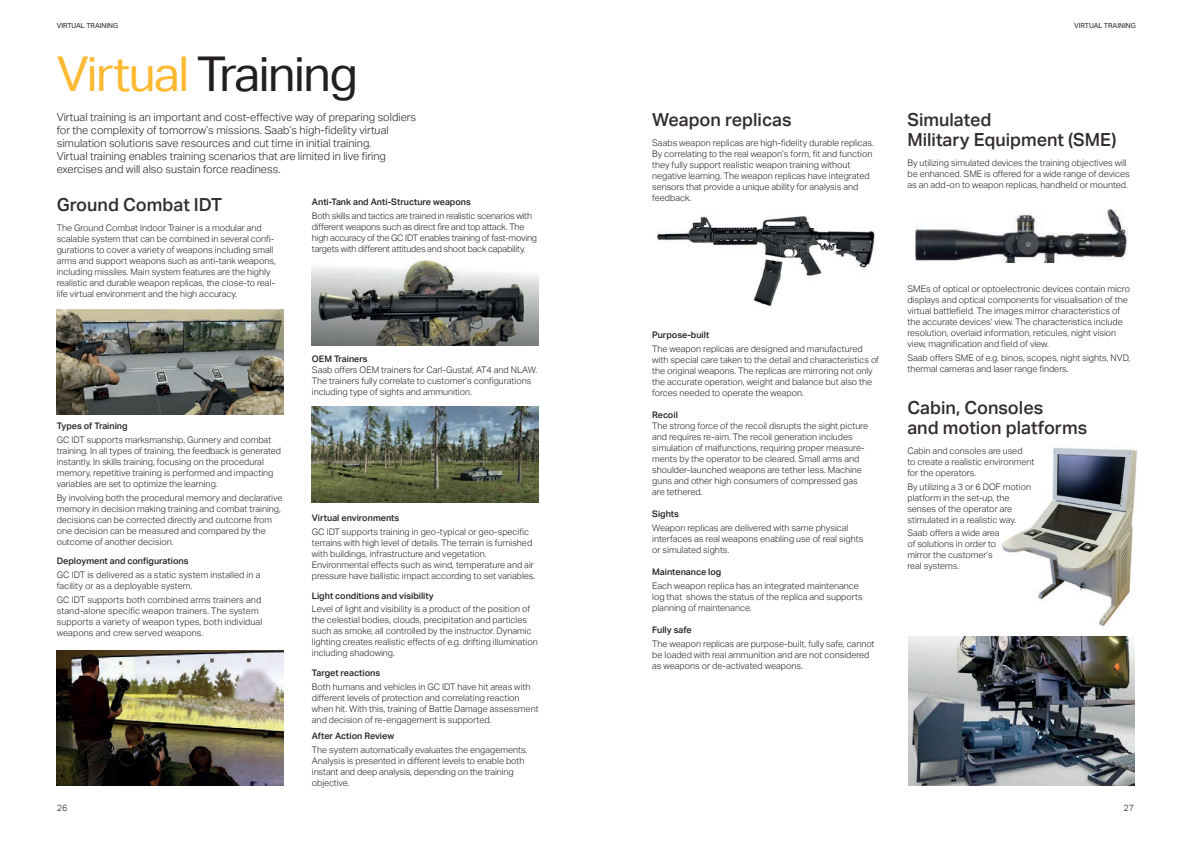
<style>
.page{position:relative;width:1191px;height:842px;background:#fff}
.page>*{position:absolute;margin:0;border:0;box-sizing:border-box;transform-origin:0 0}
.t1{font:48px "Aktiv Grotesk";letter-spacing:-.03em;color:#231f20}
.t2{font:500 18px/20px "Aktiv Grotesk";color:#322d2c}
.t3{font:300 11px/13px "Aktiv Grotesk";color:#231f20}
.t4{font:300 9px/11px "Aktiv Grotesk";color:#231f20}
.t5{font:500 9px "Aktiv Grotesk";color:#231f20}
.t6{font:300 9px/11px "Aktiv Grotesk";letter-spacing:-.02em;color:#231f20}
.t7{font:7px "Aktiv Grotesk";color:#231f20}
.s1{color:#fdb931}
</style>
<div class="page">
<img style="left:1002px;top:447px;width:135px;height:180px">
<img style="left:57px;top:650px;width:226px;height:135px">
<img style="left:312px;top:406px;width:227px;height:96px">
<img style="left:57px;top:309px;width:226px;height:105px">
<img style="left:312px;top:261px;width:227px;height:85px">
<img style="left:657px;top:216px;width:218px;height:91px">
<img style="left:915px;top:210px;width:212px;height:53px">
<img style="left:908px;top:637px;width:226px;height:148px">
<p class="t7" style="left:57px;top:21px;width:63px">VIRTUAL TRAINING</p>
<p class="t7" style="left:1074px;top:21px;width:63px">VIRTUAL TRAINING</p>
<h1 class="t1" style="left:57px;top:46px;width:303px"><span class="s1">Virtual</span> Training</h1>
<p class="t3" style="left:57px;top:111px;width:361px">Virtual training is an important and cost-effective way of preparing soldiers for the complexity of tomorrow’s missions. Saab’s high-fidelity virtual simulation solutions save resources and cut time in initial training.<br>Virtual training enables training scenarios that are limited in live firing exercises and will also sustain force readiness.</p>
<h2 class="t2" style="left:57px;top:195px;width:167px">Ground Combat IDT</h2>
<p class="t4" style="left:57px;top:222px;width:221px">The Ground Combat Indoor Trainer is a modular and scalable system that can be combined in several confi&shy;gurations to cover a variety of weapons including small arms and support weapons such as anti-tank weapons, including missiles. Main system features are the highly realistic and durable weapon replicas, the close-to real&shy;life virtual environment and the high accuracy.</p>
<h2 class="t2" style="left:907px;top:110px;width:210px">Simulated<br>Military Equipment (SME)</h2>
<p class="t4" style="left:907px;top:157px;width:224px">By utilizing simulated devices the training objectives will be enhanced. SME is offered for a wide range of devices as an add-on to weapon replicas, handheld or mounted.</p>
<h2 class="t2" style="left:652px;top:110px;width:141px">Weapon replicas</h2>
<p class="t4" style="left:652px;top:137px;width:223px">Saabs weapon replicas are high-fidelity durable replicas.<br>By correlating to the real weapon’s form, fit and function they fully support realistic weapon training without negative learning. The weapon replicas have integrated sensors that provide a unique ability for analysis and feedback.</p>
<p class="t5" style="left:312px;top:196px;width:160px">Anti-Tank and Anti-Structure weapons</p>
<p class="t6" style="left:312px;top:210px;width:227px">Both skills and tactics are trained in realistic scenarios with different weapons such as direct fire and top attack. The high accuracy of the GC IDT enables training of fast-moving targets with different attitudes and shoot back capability.</p>
<p class="t4" style="left:907px;top:284px;width:224px">SMEs of optical or optoelectronic devices contain micro displays and optical components for visualisation of the virtual battlefield. The images mirror characteristics of the accurate devices’ view. The characteristics include resolution, overlaid information, reticules, night vision view, magnification and field of view.</p>
<p class="t4" style="left:907px;top:353px;width:224px">Saab offers SME of e.g. binos, scopes, night sights, NVD, thermal cameras and laser range finders.</p>
<h2 class="t2" style="left:907px;top:398px;width:181px">Cabin, Consoles<br>and motion platforms</h2>
<p class="t4" style="left:907px;top:445px;width:128px">Cabin and consoles are used<br>to create a realistic environment for the operators.</p>
<p class="t4" style="left:907px;top:481px;width:125px">By utilizing a 3 or 6 DOF motion platform in the set-up, the senses of the operator are stimulated in a realistic way.</p>
<p class="t4" style="left:907px;top:528px;width:94px">Saab offers a wide area of solutions in order to mirror the customer’s real systems.</p>
<p class="t5" style="left:652px;top:330px;width:59px">Purpose-built</p>
<p class="t4" style="left:652px;top:344px;width:228px">The weapon replicas are designed and manufactured with special care taken to the detail and characteristics of the original weapons. The replicas are mirroring not only the accurate operation, weight and balance but also the forces needed to operate the weapon.</p>
<p class="t5" style="left:652px;top:410px;width:27px">Recoil</p>
<p class="t4" style="left:652px;top:421px;width:217px">The strong force of the recoil disrupts the sight picture and requires re-aim. The recoil generation includes simulation of malfunctions, requiring proper measure&shy;ments by the operator to be cleared. Small arms and shoulder-launched weapons are tether less. Machine guns and other high consumers of compressed gas are tethered.</p>
<p class="t5" style="left:652px;top:509px;width:28px">Sights</p>
<p class="t4" style="left:652px;top:522px;width:213px">Weapon replicas are delivered with same physical interfaces as real weapons enabling use of real sights or simulated sights.</p>
<p class="t5" style="left:652px;top:567px;width:71px">Maintenance log</p>
<p class="t4" style="left:652px;top:580px;width:212px">Each weapon replica has an integrated maintenance log that shows the status of the replica and supports planning of maintenance.</p>
<p class="t5" style="left:652px;top:624px;width:41px">Fully safe</p>
<p class="t4" style="left:652px;top:638px;width:224px">The weapon replicas are purpose-built, fully safe, cannot be loaded with real ammunition and are not considered as weapons or de-activated weapons.</p>
<p class="t5" style="left:312px;top:353px;width:57px">OEM Trainers</p>
<p class="t4" style="left:312px;top:364px;width:227px">Saab offers OEM trainers for Carl-Gustaf, AT4 and NLAW.<br>The trainers fully correlate to customer’s configurations including type of sights and ammunition.</p>
<p class="t5" style="left:57px;top:421px;width:72px">Types of Training</p>
<p class="t4" style="left:57px;top:434px;width:226px">GC IDT supports marksmanship, Gunnery and combat training. In all types of training, the feedback is generated instantly. In skills training, focusing on the procedural memory, repetitive training is performed and impacting variables are set to optimize the learning.</p>
<p class="t4" style="left:57px;top:492px;width:227px">By involving both the procedural memory and declarative memory in decision making training and combat training, decisions can be corrected directly and outcome from one decision can be measured and compared by the outcome of another decision.</p>
<p class="t5" style="left:57px;top:556px;width:133px">Deployment and configurations</p>
<p class="t4" style="left:57px;top:569px;width:205px">GC IDT is delivered as a static system installed in a facility or as a deployable system.</p>
<p class="t4" style="left:57px;top:594px;width:207px">GC IDT supports both combined arms trainers and stand-alone specific weapon trainers. The system supports a variety of weapon types, both individual weapons and crew served weapons.</p>
<p class="t5" style="left:312px;top:513px;width:89px">Virtual environments</p>
<p class="t4" style="left:312px;top:526px;width:225px">GC IDT supports training in geo-typical or geo-specific terrains with high level of details. The terrain is furnished with buildings, infrastructure and vegetation.<br>Environmental effects such as wind, temperature and air pressure have ballistic impact according to set variables.</p>
<p class="t5" style="left:312px;top:590px;width:123px">Light conditions and visibility</p>
<p class="t4" style="left:312px;top:604px;width:227px">Level of light and visibility is a product of the position of the celestial bodies, clouds, precipitation and particles such as smoke, all controlled by the instructor. Dynamic lighting creates realistic effects of e.g. drifting illumination including shadowing.</p>
<p class="t5" style="left:312px;top:667px;width:70px">Target reactions</p>
<p class="t4" style="left:312px;top:681px;width:228px">Both humans and vehicles in GC IDT have hit areas with different levels of protection and correlating reaction when hit. With this, training of Battle Damage assessment and decision of re-engagement is supported.</p>
<p class="t5" style="left:312px;top:731px;width:84px">After Action Review</p>
<p class="t4" style="left:312px;top:745px;width:217px">The system automatically evaluates the engagements.<br>Analysis is presented in different levels to enable both instant and deep analysis, depending on the training objective.</p>
<p class="t4" style="left:57px;top:802px;width:12px">26</p>
<p class="t4" style="left:1123px;top:802px;width:12px">27</p>
</div>
